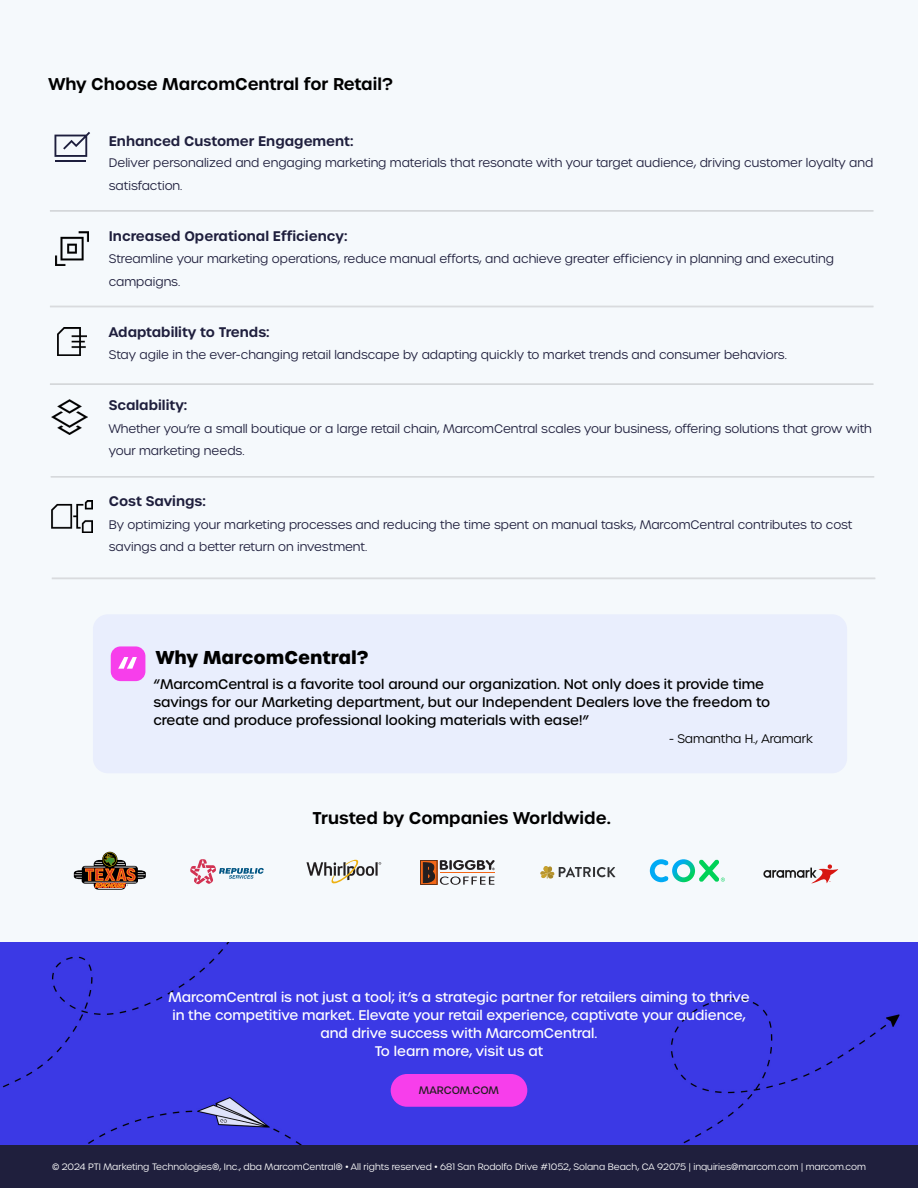
<style>
.page{position:relative;width:918px;height:1188px;background:#fff}
.page>*{position:absolute;margin:0;border:0;box-sizing:border-box;transform-origin:0 0}
.t1{font:700 18px "Urbane";color:#000}
.t2{font:600 16.5px "Urbane";color:#000}
.t3{font:500 13.5px/18px "Urbane";color:#fff;text-align:center}
.t4{font:500 13.5px/18px "Urbane";color:#000}
.t5{font:600 13.5px "Urbane";color:#1f1f3d}
.t6{font:300 12px/22.5px "Urbane";color:#1f1f3d}
.t7{font:300 12px "Urbane";color:#000}
.t8{font:500 10.5px "Urbane";color:#231f20}
.t9{font:300 9px "Urbane";color:#fff}
</style>
<div class="page">
<div style="left:0;top:1144px;width:918px;height:44px;background:#1f1f3d"></div>
<div style="left:0;top:0;width:917px;height:1144px;background:#f5f9fc"></div>
<div style="left:0;top:942px;width:918px;height:202px;background:#3b39e5"></div>
<hr style="left:50px;top:210px;width:823px;height:1px;background:#231f20">
<hr style="left:50px;top:211px;width:823px;height:1px;background:#231f20">
<hr style="left:55px;top:160px;width:31px;height:1px;background:#1d1e3d">
<svg style="left:54px;top:132px;width:36px;height:25px"></svg>
<img style="left:55px;top:232px;width:34px;height:34px">
<img style="left:57px;top:328px;width:29px;height:27px">
<img style="left:52px;top:400px;width:36px;height:34px">
<img style="left:52px;top:500px;width:41px;height:33px">
<hr style="left:50px;top:306px;width:823px;height:1px;background:#231f20">
<hr style="left:50px;top:307px;width:823px;height:1px;background:#231f20">
<hr style="left:52px;top:578px;width:823px;height:1px;background:#231f20">
<hr style="left:52px;top:579px;width:823px;height:1px;background:#231f20">
<hr style="left:50px;top:384px;width:823px;height:1px;background:#231f20">
<hr style="left:51px;top:476px;width:823px;height:1px;background:#231f20">
<hr style="left:51px;top:477px;width:823px;height:1px;background:#231f20">
<div style="left:391px;top:1074px;width:136px;height:33px;background:#f73eeb;border-radius:16px"></div>
<div style="left:93px;top:614px;width:754px;height:159px;background:#e9eefd;border-radius:15px"></div>
<svg style="left:74px;top:852px;width:72px;height:38px"></svg>
<svg style="left:190px;top:859px;width:74px;height:25px"></svg>
<svg style="left:306px;top:859px;width:75px;height:25px"></svg>
<svg style="left:540px;top:866px;width:75px;height:13px"></svg>
<svg style="left:763px;top:864px;width:75px;height:19px"></svg>
<svg style="left:650px;top:859px;width:75px;height:23px"></svg>
<svg style="left:420px;top:860px;width:75px;height:25px"></svg>
<div style="left:111px;top:646px;width:34px;height:35px;background:#f73eeb;border-radius:10px"></div>
<svg style="left:118px;top:657px;width:19px;height:12px"></svg>
<p class="t2" style="left:49px;top:73px;width:346px">Why Choose MarcomCentral for Retail?</p>
<p class="t5" style="left:109px;top:132px;width:246px">Enhanced Customer Engagement:</p>
<p class="t6" style="left:109px;top:152px;width:766px">Deliver personalized and engaging marketing materials that resonate with your target audience, driving customer loyalty and satisfaction.</p>
<p class="t5" style="left:109px;top:227px;width:240px">Increased Operational Efficiency:</p>
<p class="t6" style="left:109px;top:248px;width:727px">Streamline your marketing operations, reduce manual efforts, and achieve greater efficiency in planning and executing campaigns.</p>
<p class="t5" style="left:109px;top:323px;width:162px">Adaptability to Trends:</p>
<p class="t6" style="left:109px;top:344px;width:680px">Stay agile in the ever-changing retail landscape by adapting quickly to market trends and consumer behaviors.</p>
<p class="t5" style="left:109px;top:396px;width:80px">Scalability:</p>
<p class="t6" style="left:109px;top:417px;width:765px">Whether you’re a small boutique or a large retail chain, MarcomCentral scales your business, offering solutions that grow with your marketing needs.</p>
<p class="t5" style="left:109px;top:492px;width:99px">Cost Savings:</p>
<p class="t6" style="left:109px;top:513px;width:745px">By optimizing your marketing processes and reducing the time spent on manual tasks, MarcomCentral contributes to cost savings and a better return on investment.</p>
<p class="t1" style="left:156px;top:645px;width:214px">Why MarcomCentral?</p>
<p class="t4" style="left:153px;top:675px;width:618px">“MarcomCentral is a favorite tool around our organization. Not only does it provide time savings for our Marketing department, but our Independent Dealers love the freedom to create and produce professional looking materials with ease!”</p>
<p class="t7" style="left:669px;top:731px;width:146px">- Samantha H., Aramark</p>
<p class="t2" style="left:313px;top:807px;width:300px">Trusted by Companies Worldwide.</p>
<p class="t3" style="left:168px;top:988px;width:583px">MarcomCentral is not just a tool; it’s a strategic partner for retailers aiming to thrive in the competitive market. Elevate your retail experience, captivate your audience, and drive success with MarcomCentral.</p>
<p class="t3" style="left:375px;top:1042px;width:170px">To learn more, visit us at</p>
<p class="t8" style="left:419px;top:1084px;width:82px">MARCOM.COM</p>
<p class="t9" style="left:52px;top:1161px;width:815px">© 2024 PTI Marketing Technologies®, Inc., dba MarcomCentral® • All rights reserved • 681 San Rodolfo Drive #1052, Solana Beach, CA 92075 | inquiries@marcom.com | marcom.com</p>
</div>
